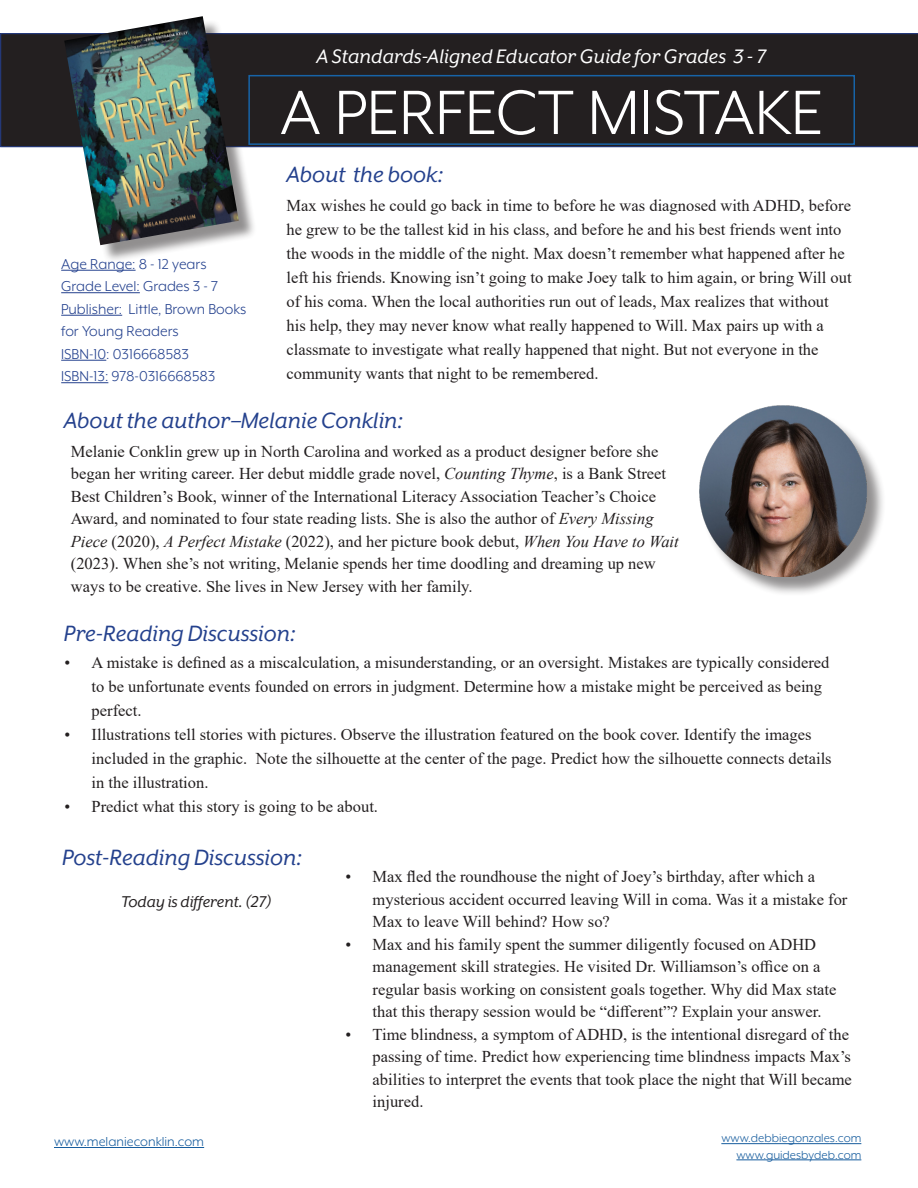
<style>
.page{position:relative;width:918px;height:1188px;background:#fff}
.page>*{position:absolute;margin:0;border:0;box-sizing:border-box;transform-origin:0 0}
.t1{font:72px "Mr Eaves XL Mod OT";color:#fff}
.t2{font:italic 25.5px "Mr Eaves XL San OT";color:#24418d}
.t3{font:italic 22.5px "Mr Eaves XL San OT";color:#fff}
.t4{font:italic 18px "Mr Eaves XL San OT";color:#231f20}
.t5{font:16.5px/22.5px "Times New Roman";color:#231f20}
.t6{font:16.5px/22.5px "Mr Eaves XL Mod OT";color:#24418e}
.t7{font:15px "Mr Eaves XL Mod OT";color:#175d9e}
.t8{font:13.5px "Mr Eaves XL Mod OT";color:#175d9e}
.s1{font-style:italic}
</style>
<div class="page">
<svg style="left:0;top:33px;width:918px;height:114px;background:#232024"></svg>
<div style="left:249px;top:76px;width:605px;height:68px;background:#231f20"></div>
<div style="left:248px;top:75px;width:607px;height:70px;border:2px solid #1763a7"></div>
<hr style="left:61px;top:270px;width:75px;height:1px;background:#24418e">
<hr style="left:61px;top:292px;width:79px;height:1px;background:#24418e">
<hr style="left:61px;top:315px;width:61px;height:1px;background:#24418e">
<hr style="left:61px;top:360px;width:45px;height:1px;background:#24418e">
<hr style="left:61px;top:382px;width:47px;height:1px;background:#24418e">
<hr style="left:54px;top:1147px;width:150px;height:1px;background:#175d9e">
<hr style="left:721px;top:1143px;width:140px;height:1px;background:#175d9e">
<hr style="left:736px;top:1160px;width:125px;height:1px;background:#175d9e">
<div style="left:701px;top:408px;width:185px;height:189px;background:#231f20;opacity:.5"></div>
<img style="left:699px;top:405px;width:174px;height:171px">
<div style="left:67px;top:19px;width:190px;height:244px;background:#231f20;opacity:.5"></div>
<img style="left:64px;top:16px;width:175px;height:229px">
<p class="t3" style="left:316px;top:44px;width:451px">A Standards-Aligned Educator Guide for Grades 3 - 7</p>
<p class="t1" style="left:280px;top:76px;width:545px">A PERFECT MISTAKE</p>
<p class="t2" style="left:286px;top:160px;width:158px">About the book:</p>
<p class="t5" style="left:286px;top:193px;width:567px;line-height:24px">Max wishes he could go back in time to before he was diagnosed with ADHD, before he grew to be the tallest kid in his class, and before he and his best friends went into the woods in the middle of the night. Max doesn’t remember what happened after he left his friends. Knowing isn’t going to make Joey talk to him again, or bring Will out of his coma. When the local authorities run out of leads, Max realizes that without his help, they may never know what really happened to Will. Max pairs up with a classmate to investigate what really happened that night. But not everyone in the community wants that night to be remembered.</p>
<p class="t2" style="left:64px;top:407px;width:341px">About the author–Melanie Conklin:</p>
<p class="t6" style="left:61px;top:252px;width:147px">Age Range: 8 - 12 years</p>
<p class="t6" style="left:61px;top:275px;width:158px">Grade Level: Grades 3 - 7</p>
<p class="t6" style="left:61px;top:297px;width:187px">Publisher: Little, Brown Books for Young Readers</p>
<p class="t6" style="left:61px;top:342px;width:129px">ISBN-10: 0316668583</p>
<p class="t6" style="left:61px;top:365px;width:156px">ISBN-13: 978-0316668583</p>
<p class="t5" style="left:71px;top:439px;width:609px">Melanie Conklin grew up in North Carolina and worked as a product designer before she began her writing career. Her debut middle grade novel, <span class="s1">Counting Thyme</span>, is a Bank Street Best Children’s Book, winner of the International Literacy Association Teacher’s Choice Award, and nominated to four state reading lists. She is also the author of <span class="s1">Every Missing Piece</span> (2020), <span class="s1">A Perfect Mistake</span> (2022), and her picture book debut, <span class="s1">When You Have to Wait </span>(2023). When she’s not writing, Melanie spends her time doodling and dreaming up new ways to be creative. She lives in New Jersey with her family.</p>
<p class="t2" style="left:64px;top:620px;width:233px">Pre-Reading Discussion:</p>
<p class="t5" style="left:92px;top:650px;width:739px;line-height:24px;text-indent:-27px">• A mistake is defined as a miscalculation, a misunderstanding, or an oversight. Mistakes are typically considered to be unfortunate events founded on errors in judgment. Determine how a mistake might be perceived as being perfect.</p>
<p class="t5" style="left:92px;top:722px;width:742px;line-height:24px;text-indent:-27px">• Illustrations tell stories with pictures. Observe the illustration featured on the book cover. Identify the images included in the graphic. Note the silhouette at the center of the page. Predict how the silhouette connects details in the illustration.</p>
<p class="t5" style="left:65px;top:794px;width:315px">• Predict what this story is going to be about.</p>
<p class="t2" style="left:62px;top:844px;width:241px">Post-Reading Discussion:</p>
<p class="t4" style="left:121px;top:892px;width:152px">Today is different. (27)</p>
<p class="t5" style="left:373px;top:865px;width:476px;text-indent:-27px">• Max fled the roundhouse the night of Joey’s birthday, after which a mysterious accident occurred leaving Will in coma. Was it a mistake for<br>Max to leave Will behind? How so?</p>
<p class="t5" style="left:373px;top:932px;width:465px;text-indent:-27px">• Max and his family spent the summer diligently focused on ADHD management skill strategies. He visited Dr. Williamson’s office on a regular basis working on consistent goals together. Why did Max state that this therapy session would be “different”? Explain your answer.</p>
<p class="t5" style="left:373px;top:1022px;width:481px;text-indent:-27px">• Time blindness, a symptom of ADHD, is the intentional disregard of the passing of time. Predict how experiencing time blindness impacts Max’s abilities to interpret the events that took place the night that Will became injured.</p>
<p class="t7" style="left:54px;top:1134px;width:152px">www.melanieconklin.com</p>
<p class="t8" style="left:721px;top:1132px;width:142px">www.debbiegonzales.com</p>
<p class="t8" style="left:736px;top:1148px;width:126px">www.guidesbydeb.com</p>
</div>
